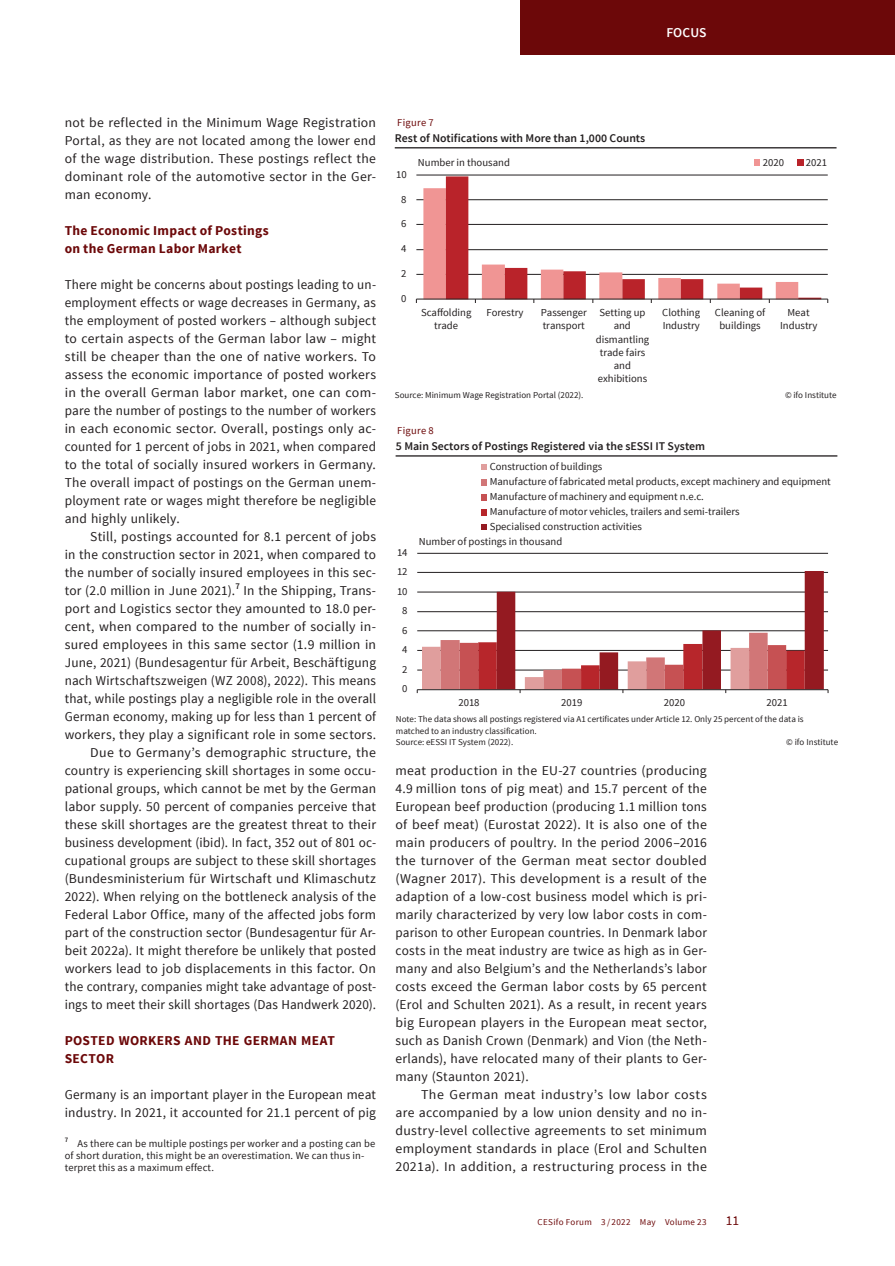
<style>
.page{position:relative;width:895px;height:1266px;background:#fff}
.page>*{position:absolute;margin:0;border:0;box-sizing:border-box;transform-origin:0 0}
.t1{font:13.5px/18px "Source Sans Pro";letter-spacing:.015em;color:#231f20;text-align:justify}
.t2{font:700 13.5px/18px "Source Sans Pro";letter-spacing:.02em;color:#6c0809}
.t3{font:600 13.5px "Source Sans Pro";color:#fff}
.t4{font:13.5px "Source Sans Pro";color:#6c0809}
.t5{font:600 11.85px "Source Sans Pro";color:#231f20}
.t6{font:10.65px/13.2px "Source Sans Pro";color:#231f20;text-align:center}
.t7{font:10.5px/12px "Source Sans Pro";letter-spacing:.015em;color:#231f20}
.t8{font:10.5px "Source Sans Pro";letter-spacing:.025em;color:#6c0809}
.t9{font:9px/11.2px "Source Sans Pro";color:#231f20}
.t10{font:9px "Source Sans Pro";letter-spacing:.035em;color:#6c0809}
</style>
<div class="page">
<div style="left:520px;top:0;width:375px;height:55px;background:#6c0809"></div>
<hr style="left:416px;top:175px;width:412px;height:1px;background:#231f20">
<hr style="left:416px;top:199px;width:412px;height:1px;background:#231f20">
<hr style="left:416px;top:224px;width:412px;height:1px;background:#231f20">
<hr style="left:416px;top:249px;width:412px;height:1px;background:#231f20">
<hr style="left:416px;top:274px;width:412px;height:1px;background:#231f20">
<svg style="left:446px;top:176px;width:375px;height:123px"></svg>
<hr style="left:416px;top:299px;width:412px;height:1px;background:#231f20">
<svg style="left:423px;top:188px;width:375px;height:115px"></svg>
<svg style="left:754px;top:160px;width:6px;height:6px"></svg>
<svg style="left:797px;top:160px;width:6px;height:6px"></svg>
<hr style="left:395px;top:147px;width:441px;height:1px;background:#231f20">
<hr style="left:417px;top:553px;width:411px;height:1px;background:#231f20">
<svg style="left:417px;top:571px;width:412px;height:122px"></svg>
<svg style="left:481px;top:464px;width:6px;height:66px"></svg>
<hr style="left:396px;top:455px;width:441px;height:2px;background:#231f20">
<p class="t3" style="left:666px;top:24px;width:42px">FOCUS</p>
<p class="t1" style="left:65px;top:113px;width:313px">not be reflected in the Minimum Wage Registration Portal, as they are not located among the lower end of the wage distribution. These postings reflect the dominant role of the automotive sector in the Ger&shy;man economy.</p>
<p class="t2" style="left:65px;top:222px;width:205px">The Economic Impact of Postings on the German Labor Market</p>
<p class="t1" style="left:65px;top:275px;width:313px">There might be concerns about postings leading to un&shy;employment effects or wage decreases in Germany, as the employment of posted workers – although subject to certain aspects of the German labor law – might still be cheaper than the one of native workers. To assess the economic importance of posted workers in the overall German labor market, one can com&shy;pare the number of postings to the number of workers in each economic sector. Overall, postings only ac&shy;counted for 1 percent of jobs in 2021, when compared to the total of socially insured workers in Germany.<br>The overall impact of postings on the German unem&shy;ployment rate or wages might therefore be negligible and highly unlikely.</p>
<p class="t1" style="left:65px;top:527px;width:313px;text-align:right">Still, postings accounted for 8.1 percent of jobs<br>in the construction sector in 2021, when compared to the number of socially insured employees in this sec&shy;tor (2.0 million in June 2021).<sup>7</sup> In the Shipping, Trans&shy;port and Logistics sector they amounted to 18.0 per&shy;cent, when compared to the number of socially in&shy;sured employees in this same sector (1.9 million in June, 2021) (Bundesagentur für Arbeit, Beschäftigung nach Wirtschaftszweigen (WZ 2008), 2022). This means that, while postings play a negligible role in the overall German economy, making up for less than 1 percent of workers, they play a significant role in some sectors.<br>Due to Germany’s demographic structure, the country is experiencing skill shortages in some occu&shy;pational groups, which cannot be met by the German labor supply. 50 percent of companies perceive that these skill shortages are the greatest threat to their business development (ibid). In fact, 352 out of 801 oc&shy;cupational groups are subject to these skill shortages (Bundesministerium für Wirtschaft und Klimaschutz 2022). When relying on the bottleneck analysis of the Federal Labor Office, many of the affected jobs form part of the construction sector (Bundesagentur für Ar&shy;beit 2022a). It might therefore be unlikely that posted workers lead to job displacements in this factor. On the contrary, companies might take advantage of post&shy;ings to meet their skill shortages (Das Handwerk 2020).</p>
<p class="t2" style="left:65px;top:1032px;width:272px">POSTED WORKERS AND THE GERMAN MEAT<br>SECTOR</p>
<p class="t1" style="left:65px;top:1085px;width:313px">Germany is an important player in the European meat industry. In 2021, it accounted for 21.1 percent of pig</p>
<p class="t7" style="left:65px;top:1137px;width:312px"><sup>7</sup> As there can be multiple postings per worker and a posting can be of short duration, this might be an overestimation. We can thus in&shy;terpret this as a maximum effect.</p>
<p class="t8" style="left:397px;top:116px;width:38px">Figure 7</p>
<p class="t5" style="left:395px;top:131px;width:252px">Rest of Notifications with More than 1,000 Counts</p>
<p class="t6" style="left:396px;top:168px;width:12px">10</p>
<p class="t6" style="left:401px;top:193px;width:7px">8</p>
<p class="t6" style="left:401px;top:218px;width:7px">6</p>
<p class="t6" style="left:401px;top:242px;width:7px">4</p>
<p class="t6" style="left:401px;top:267px;width:7px">2</p>
<p class="t6" style="left:401px;top:292px;width:7px">0</p>
<p class="t6" style="left:418px;top:156px;width:93px">Number in thousand</p>
<p class="t6" style="left:763px;top:156px;width:23px">2020</p>
<p class="t6" style="left:806px;top:156px;width:23px">2021</p>
<p class="t6" style="left:421px;top:306px;width:52px">Scaffolding trade</p>
<p class="t6" style="left:486px;top:306px;width:38px">Forestry</p>
<p class="t6" style="left:541px;top:306px;width:48px;text-align:left">Passenger transport</p>
<p class="t6" style="left:596px;top:306px;width:55px">Setting up and dismantling trade fairs and exhibitions</p>
<p class="t6" style="left:662px;top:306px;width:39px;text-align:left">Clothing<br>Industry</p>
<p class="t6" style="left:715px;top:306px;width:52px">Cleaning of buildings</p>
<p class="t6" style="left:780px;top:306px;width:39px">Meat<br>Industry</p>
<p class="t9" style="left:395px;top:390px;width:190px">Source: Minimum Wage Registration Portal (2022).</p>
<p class="t8" style="left:397px;top:424px;width:38px">Figure 8</p>
<p class="t5" style="left:396px;top:439px;width:311px">5 Main Sectors of Postings Registered via the sESSI IT System</p>
<p class="t9" style="left:785px;top:390px;width:53px">© ifo Institute</p>
<p class="t6" style="left:490px;top:459px;width:343px;line-height:15px;text-align:left">Construction of buildings<br>Manufacture of fabricated metal products, except machinery and equipment Manufacture of machinery and equipment n.e.c.<br>Manufacture of motor vehicles, trailers and semi-trailers<br>Specialised construction activities</p>
<p class="t6" style="left:397px;top:546px;width:12px">14</p>
<p class="t6" style="left:397px;top:566px;width:12px">12</p>
<p class="t6" style="left:397px;top:585px;width:12px">10</p>
<p class="t6" style="left:402px;top:604px;width:7px">8</p>
<p class="t6" style="left:402px;top:624px;width:7px">6</p>
<p class="t6" style="left:402px;top:643px;width:7px">4</p>
<p class="t6" style="left:402px;top:663px;width:7px">2</p>
<p class="t6" style="left:402px;top:682px;width:7px">0</p>
<p class="t6" style="left:419px;top:535px;width:145px">Number of postings in thousand</p>
<p class="t6" style="left:458px;top:696px;width:23px">2018</p>
<p class="t6" style="left:561px;top:696px;width:23px">2019</p>
<p class="t6" style="left:664px;top:696px;width:23px">2020</p>
<p class="t6" style="left:766px;top:696px;width:23px">2021</p>
<p class="t9" style="left:396px;top:714px;width:409px">Note: The data shows all postings registered via A1 certificates under Article 12. Only 25 percent of the data is matched to an industry classification.<br>Source: eESSI IT System (2022).</p>
<p class="t9" style="left:786px;top:736px;width:53px">© ifo Institute</p>
<p class="t1" style="left:395px;top:761px;width:313px">meat production in the EU-27 countries (producing 4.9 million tons of pig meat) and 15.7 percent of the European beef production (producing 1.1 million tons of beef meat) (Eurostat 2022). It is also one of the main producers of poultry. In the period 2006–2016 the turnover of the German meat sector doubled (Wagner 2017). This development is a result of the adaption of a low-cost business model which is pri&shy;marily characterized by very low labor costs in com&shy;parison to other European countries. In Denmark labor costs in the meat industry are twice as high as in Ger&shy;many and also Belgium’s and the Netherlands’s labor costs exceed the German labor costs by 65 percent (Erol and Schulten 2021). As a result, in recent years big European players in the European meat sector, such as Danish Crown (Denmark) and Vion (the Neth&shy;erlands), have relocated many of their plants to Ger&shy;many (Staunton 2021).</p>
<p class="t1" style="left:395px;top:1085px;width:313px;text-indent:26px">The German meat industry’s low labor costs are accompanied by a low union density and no in&shy;dustry-level collective agreements to set minimum employment standards in place (Erol and Schulten 2021a). In addition, a restructuring process in the</p>
<p class="t10" style="left:538px;top:1216px;width:170px">CESifo Forum 3 / 2022 May Volume 23</p>
<p class="t4" style="left:726px;top:1212px;width:15px">11</p>
</div>
